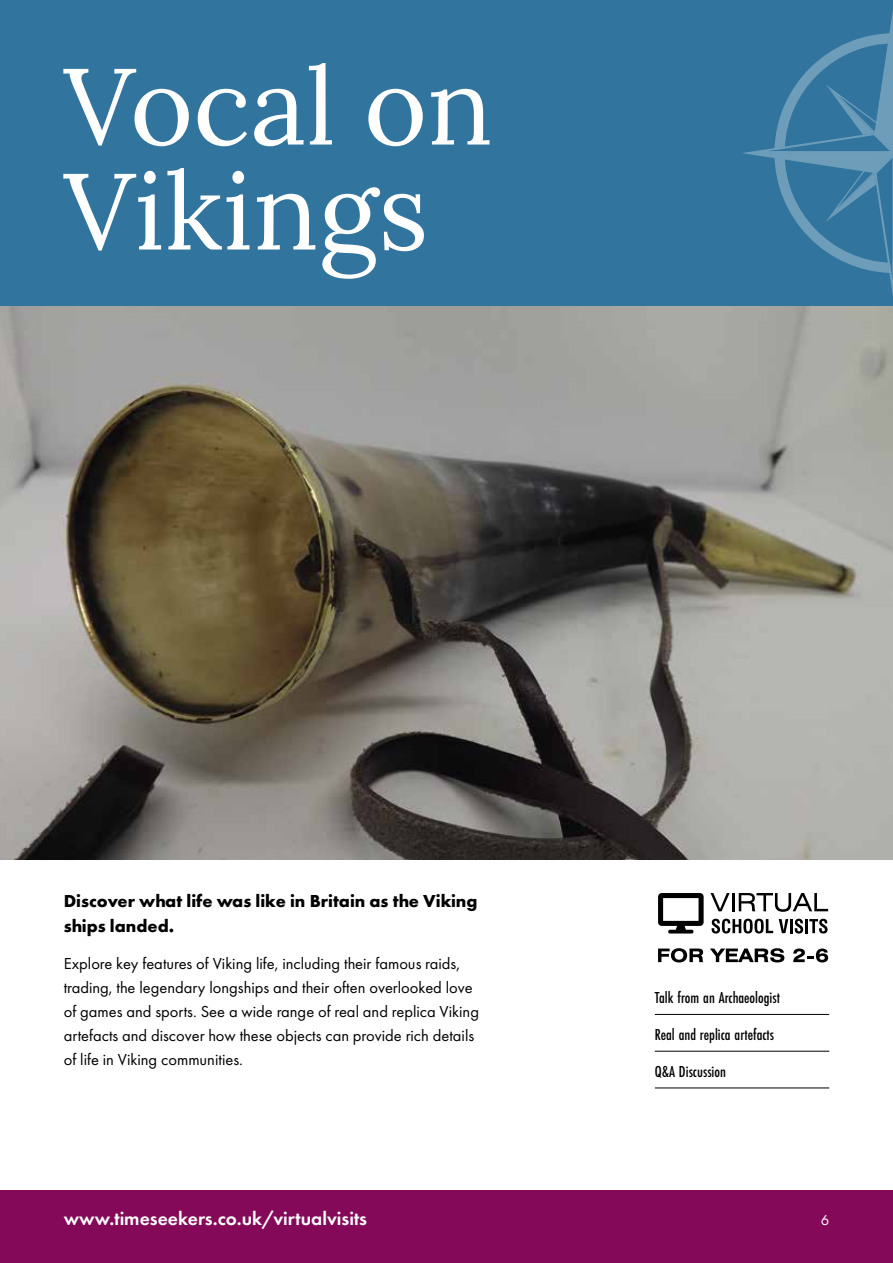
<style>
.page{position:relative;width:893px;height:1263px;background:#fff}
.page>*{position:absolute;margin:0;border:0;box-sizing:border-box;transform-origin:0 0}
.t1{font:108px/105px "Lora";color:#fff}
.t2{font:600 19.5px "Futura PT";color:#fff}
.t3{font:700 18px/25.5px "Futura PT";color:#000}
.t4{font:16.5px/24px "Futura PT";color:#000}
.t5{font:500 16.5px "Futura PT Cond";color:#000}
.t6{font:15px "Futura PT";color:#fff}
</style>
<div class="page">
<div style="left:0;top:0;width:893px;height:306px;background:#31749e"></div>
<img style="left:0;top:306px;width:893px;height:553px">
<div style="left:0;top:1191px;width:893px;height:72px;background:#840958"></div>
<svg style="left:710px;top:893px;width:118px;height:19px"></svg>
<svg style="left:712px;top:919px;width:61px;height:14px"></svg>
<svg style="left:779px;top:919px;width:9px;height:14px"></svg>
<hr style="left:790px;top:919px;width:3px;height:14px;background:#000">
<svg style="left:795px;top:919px;width:8px;height:14px"></svg>
<hr style="left:805px;top:919px;width:3px;height:14px;background:#000">
<svg style="left:809px;top:919px;width:18px;height:14px"></svg>
<svg style="left:658px;top:893px;width:46px;height:40px"></svg>
<svg style="left:658px;top:948px;width:45px;height:14px"></svg>
<svg style="left:710px;top:948px;width:74px;height:14px"></svg>
<svg style="left:793px;top:948px;width:35px;height:14px"></svg>
<hr style="left:655px;top:1014px;width:174px;height:1px;background:#000">
<hr style="left:655px;top:1051px;width:174px;height:1px;background:#000">
<hr style="left:655px;top:1087px;width:174px;height:1px;background:#000">
<svg style="left:742px;top:10px;width:151px;height:286px"></svg>
<h1 class="t1" style="left:64px;top:54px;width:430px">Vocal on<br>Vikings</h1>
<p class="t3" style="left:64px;top:887px;width:415px">Discover what life was like in Britain as the Viking ships landed.</p>
<p class="t4" style="left:64px;top:951px;width:417px">Explore key features of Viking life, including their famous raids, trading, the legendary longships and their often overlooked love of games and sports. See a wide range of real and replica Viking artefacts and discover how these objects can provide rich details of life in Viking communities.</p>
<p class="t5" style="left:655px;top:988px;width:127px">Talk from an Archaeologist</p>
<p class="t5" style="left:655px;top:1025px;width:121px">Real and replica artefacts</p>
<p class="t5" style="left:655px;top:1062px;width:73px">Q&amp;A Discussion</p>
<p class="t2" style="left:64px;top:1206px;width:305px">www.timeseekers.co.uk/virtualvisits</p>
<p class="t6" style="left:821px;top:1211px;width:10px">6</p>
</div>
